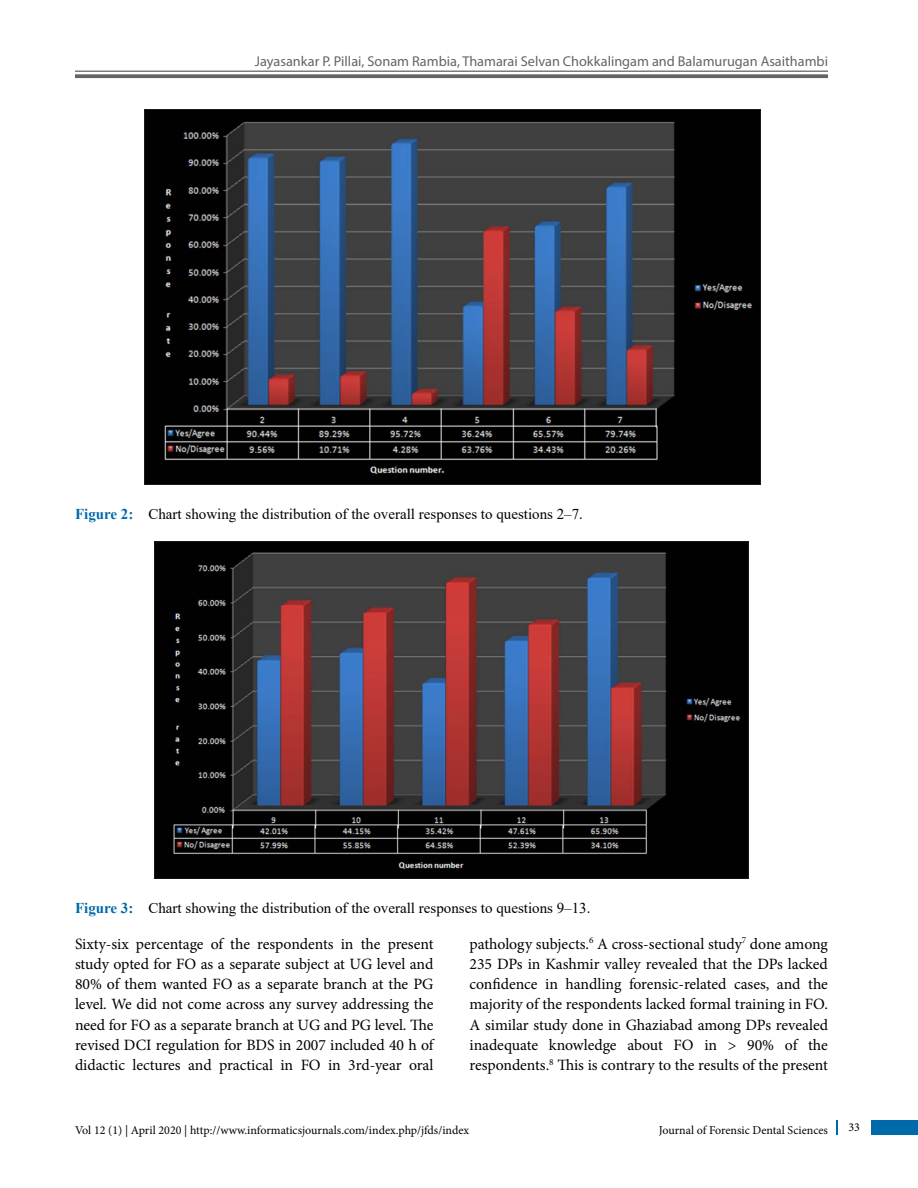
<style>
.page{position:relative;width:918px;height:1188px;background:#fff}
.page>*{position:absolute;margin:0;border:0;box-sizing:border-box;transform-origin:0 0}
.t1{font:15.75px/20.2px "Minion Pro";letter-spacing:-.005em;color:#000;text-align:justify}
.t2{font:15px "Times New Roman";color:#000}
.t3{font:14.25px "Myriad Pro";color:#636466}
.t4{font:12px "Minion Pro";color:#000}
.s1{font-weight:700;color:#0069aa}
</style>
<div class="page">
<div style="left:872px;top:1120px;width:46px;height:15px;background:#0069aa"></div>
<svg style="left:836px;top:1120px;width:1px;height:15px"></svg>
<hr style="left:75px;top:71px;width:753px;height:1px;background:#636466">
<svg style="left:75px;top:74px;width:753px;height:4px;background:#707072"></svg>
<img style="left:144px;top:110px;width:617px;height:375px">
<img style="left:154px;top:542px;width:594px;height:336px">
<p class="t3" style="left:255px;top:53px;width:575px">Jayasankar P. Pillai, Sonam Rambia, Thamarai Selvan Chokkalingam and Balamurugan Asaithambi</p>
<p class="t2" style="left:75px;top:503px;width:510px"><span class="s1">Figure 2:</span> Chart showing the distribution of the overall responses to questions 2–7.</p>
<p class="t2" style="left:75px;top:897px;width:517px"><span class="s1">Figure 3:</span> Chart showing the distribution of the overall responses to questions 9–13.</p>
<p class="t1" style="left:75px;top:934px;width:360px">Sixty‑six percentage of the respondents in the present study opted for FO as a separate subject at UG level and 80% of them wanted FO as a separate branch at the PG level. We did not come across any survey addressing the need for FO as a separate branch at UG and PG level. The revised DCI regulation for BDS in 2007 included 40 h of didactic lectures and practical in FO in 3rd‑year oral</p>
<p class="t1" style="left:469px;top:934px;width:360px">pathology subjects.<sup>6</sup> A cross‑sectional study<sup>7</sup> done among 235 DPs in Kashmir valley revealed that the DPs lacked confidence in handling forensic‑related cases, and the majority of the respondents lacked formal training in FO.<br>A similar study done in Ghaziabad among DPs revealed inadequate knowledge about FO in &gt; 90% of the respondents.<sup>8</sup> This is contrary to the results of the present</p>
<p class="t4" style="left:75px;top:1123px;width:396px">Vol 12 (1) | April 2020 | http://www.informaticsjournals.com/index.php/jfds/index</p>
<p class="t4" style="left:849px;top:1119px;width:13px">33</p>
<p class="t4" style="left:659px;top:1123px;width:171px">Journal of Forensic Dental Sciences</p>
</div>
